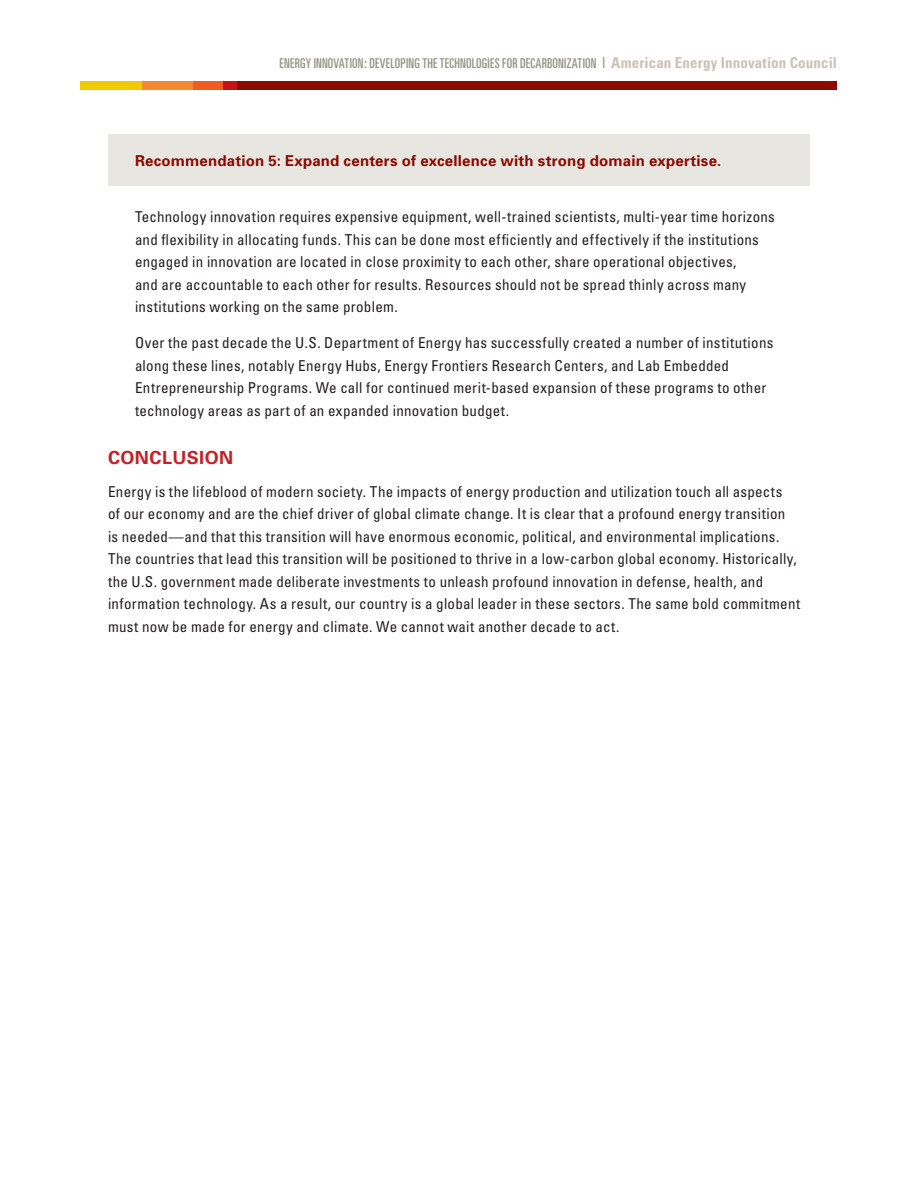
<style>
.page{position:relative;width:918px;height:1188px;background:#fff}
.page>*{position:absolute;margin:0;border:0;box-sizing:border-box;transform-origin:0 0}
.Red_H1{font:700 18px "Univers";letter-spacing:.03em;color:#c52026}
.Body_-_Indented{font:condensed 15px/22.5px "Univers";letter-spacing:.02em;color:#231f20}
.Body{font:condensed 15px/22.5px "Univers";letter-spacing:.02em;color:#231f20}
.Recommendations{font:700 15px "Univers";letter-spacing:.015em;color:#8b0a02}
.t1{font:ultra-condensed 13.5px "Univers";letter-spacing:.01em;color:#959585}
.s1{font-size:15px}
.s2{font-weight:700;font-stretch:condensed;font-size:15px;color:#cbc1b6}
</style>
<div class="page">
<div style="left:193px;top:81px;width:30px;height:9px;background:#f25b21"></div>
<div style="left:237px;top:81px;width:600px;height:9px;background:#8b0a02"></div>
<div style="left:223px;top:81px;width:14px;height:9px;background:#c4121a"></div>
<div style="left:81px;top:81px;width:61px;height:9px;background:#f0cb02"></div>
<div style="left:142px;top:81px;width:51px;height:9px;background:#f58932"></div>
<div style="left:108px;top:134px;width:702px;height:52px;background:#e8e6e1"></div>
<p class="t1" style="left:280px;top:55px;width:559px">ENERGY INNOVATION: DEVELOPING THE TECHNOLOGIES FOR DECARBONIZATION <span class="s1">|</span> <span class="s2">American Energy Innovation Council</span></p>
<p class="Recommendations" style="left:135px;top:151px;width:588px">Recommendation 5: Expand centers of excellence with strong domain expertise.</p>
<p class="Body_-_Indented" style="left:135px;top:205px;width:641px">Technology innovation requires expensive equipment, well-trained scientists, multi-year time horizons and flexibility in allocating funds. This can be done most efficiently and effectively if the institutions engaged in innovation are located in close proximity to each other, share operational objectives,<br>and are accountable to each other for results. Resources should not be spread thinly across many institutions working on the same problem.</p>
<p class="Body_-_Indented" style="left:135px;top:331px;width:640px">Over the past decade the U.S. Department of Energy has successfully created a number of institutions along these lines, notably Energy Hubs, Energy Frontiers Research Centers, and Lab Embedded Entrepreneurship Programs. We call for continued merit-based expansion of these programs to other technology areas as part of an expanded innovation budget.</p>
<p class="Red_H1" style="left:108px;top:446px;width:127px">CONCLUSION</p>
<p class="Body" style="left:108px;top:480px;width:694px">Energy is the lifeblood of modern society. The impacts of energy production and utilization touch all aspects<br>of our economy and are the chief driver of global climate change. It is clear that a profound energy transition<br>is needed—and that this transition will have enormous economic, political, and environmental implications.<br>The countries that lead this transition will be positioned to thrive in a low-carbon global economy. Historically, the U.S. government made deliberate investments to unleash profound innovation in defense, health, and information technology. As a result, our country is a global leader in these sectors. The same bold commitment must now be made for energy and climate. We cannot wait another decade to act.</p>
</div>
